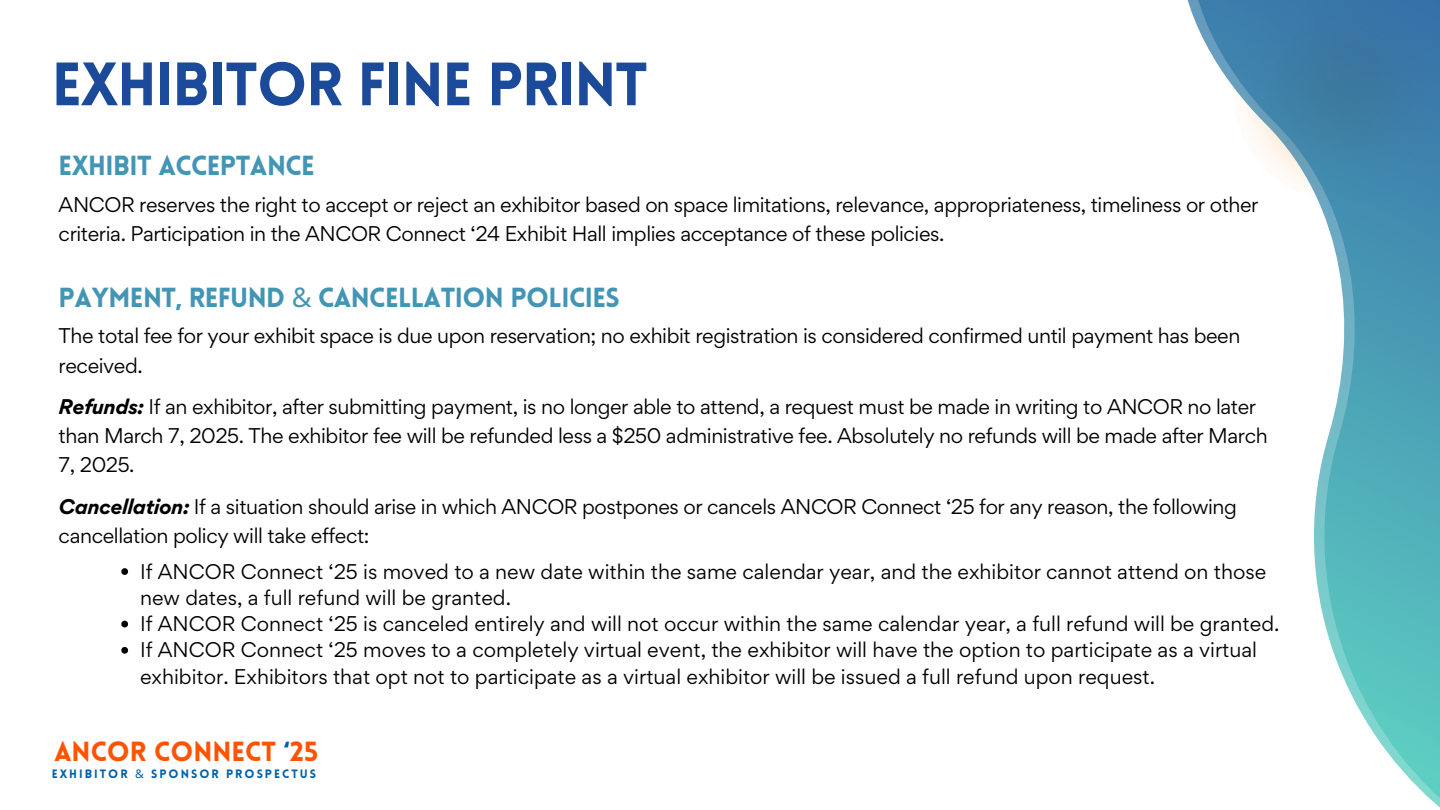
<style>
.page{position:relative;width:1440px;height:810px;background:#fff}
.page>*{position:absolute;margin:0;border:0;box-sizing:border-box;transform-origin:0 0}
.t1{font:900 59.8px "Lovelo";letter-spacing:-.02em;color:#1b4a9b}
.t2{font:900 27.1px "Lovelo";color:#ff5300}
.t3{font:900 27px "Lovelo";letter-spacing:-.02em;color:#4295b4}
.t4{font:19px/29.2px "Gordita";letter-spacing:-.02em;color:#000}
.t5{font:19px/26.2px "Gordita";color:#000}
.t6{font:900 11.9px "Lovelo";letter-spacing:.17em;color:#0061a9}
.s1{font-family:"Noto Sans";font-weight:400}
.s2{font-weight:700;font-style:italic}
.s3{color:#0061a9}
</style>
<div class="page">
<svg style="left:1187px;top:0;width:253px;height:808px"></svg>
<svg style="left:121px;top:568px;width:7px;height:7px"></svg>
<svg style="left:121px;top:621px;width:7px;height:6px"></svg>
<svg style="left:121px;top:647px;width:7px;height:7px"></svg>
<p class="t1" style="left:52px;top:60px;width:598px">EXHIBITOR FINE PRINT</p>
<p class="t3" style="left:59px;top:155px;width:258px">EXHIBIT ACCEPTANCE</p>
<p class="t4" style="left:59px;top:189px;width:1201px">ANCOR reserves the right to accept or reject an exhibitor based on space limitations, relevance, appropriateness, timeliness or other criteria. Participation in the ANCOR Connect ‘24 Exhibit Hall implies acceptance of these policies.</p>
<p class="t3" style="left:59px;top:287px;width:563px">PAYMENT, REFUND <span class="s1">&amp;</span> CANCELLATION POLICIES</p>
<p class="t4" style="left:59px;top:321px;width:1183px">The total fee for your exhibit space is due upon reservation; no exhibit registration is considered confirmed until payment has been received.</p>
<h1 class="t4" style="left:59px;top:392px;width:1211px"><span class="s2">Refunds:</span> If an exhibitor, after submitting payment, is no longer able to attend, a request must be made in writing to ANCOR no later than March 7, 2025. The exhibitor fee will be refunded less a $250 administrative fee. Absolutely no refunds will be made after March<br>7, 2025.</h1>
<h3 class="t4" style="left:59px;top:492px;width:1180px"><span class="s2">Cancellation:</span> If a situation should arise in which ANCOR postpones or cancels ANCOR Connect ‘25 for any reason, the following cancellation policy will take effect:</h3>
<h3 class="t5" style="left:140px;top:558px;width:1128px">If ANCOR Connect ‘25 is moved to a new date within the same calendar year, and the exhibitor cannot attend on those new dates, a full refund will be granted.</h3>
<h3 class="t5" style="left:140px;top:611px;width:1141px">If ANCOR Connect ‘25 is canceled entirely and will not occur within the same calendar year, a full refund will be granted.</h3>
<h3 class="t5" style="left:140px;top:637px;width:1119px">If ANCOR Connect ‘25 moves to a completely virtual event, the exhibitor will have the option to participate as a virtual exhibitor. Exhibitors that opt not to participate as a virtual exhibitor will be issued a full refund upon request.</h3>
<p class="t2" style="left:54px;top:741px;width:266px">ANCOR CONNECT <span class="s3">‘</span>25</p>
<p class="t6" style="left:52px;top:769px;width:266px">EXHIBITOR <span class="s1">&amp;</span> SPONSOR PROSPECTUS</p>
</div>
